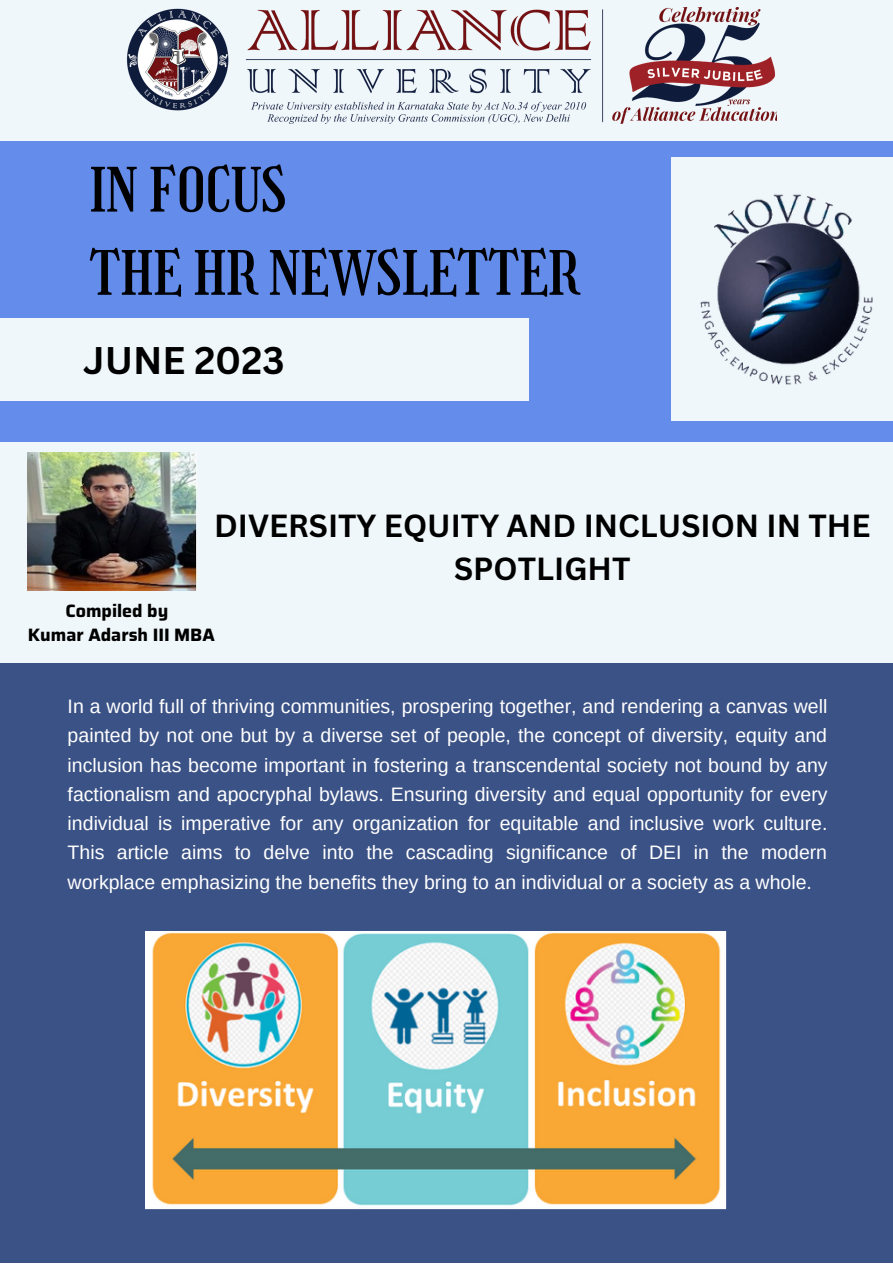
<style>
.page{position:relative;width:893px;height:1264px;background:#fff}
.page>*{position:absolute;margin:0;border:0;box-sizing:border-box;transform-origin:0 0}
.t1{font:59.7px "Girassol";color:#000}
.t2{font:700 37.5px "Canva Sans";color:#000}
.t3{font:700 31.05px/42.8px "Canva Sans";color:#000;text-align:center}
.t4{font:19.5px/29.2px "Arimo";color:#fff;text-align:justify}
.t5{font:700 18px "Saira";color:#000}
</style>
<div class="page">
<div style="left:0;top:0;width:892px;height:1262px;background:#f0f7fa"></div>
<div style="left:0;top:141px;width:892px;height:300px;background:#638ceb"></div>
<div style="left:0;top:318px;width:528px;height:83px;background:#f0f7fa"></div>
<img style="left:126px;top:8px;width:650px;height:116px">
<div style="left:671px;top:157px;width:221px;height:264px;background:#f0f7fa"></div>
<img style="left:700px;top:194px;width:173px;height:191px">
<div style="left:0;top:662px;width:892px;height:600px;background:#3b5286"></div>
<img style="left:27px;top:452px;width:169px;height:139px">
<img style="left:146px;top:931px;width:580px;height:278px">
<p class="t1" style="left:89px;top:155px;width:198px">IN FOCUS</p>
<p class="t1" style="left:89px;top:238px;width:492px">THE HR NEWSLETTER</p>
<p class="t2" style="left:83px;top:333px;width:203px">JUNE 2023</p>
<p class="t3" style="left:214px;top:503px;width:657px">DIVERSITY EQUITY AND INCLUSION IN THE<br>SPOTLIGHT</p>
<p class="t5" style="left:66px;top:596px;width:104px">Compiled by</p>
<p class="t5" style="left:28px;top:621px;width:188px">Kumar Adarsh III MBA</p>
<p class="t4" style="left:68px;top:691px;width:761px">In a world full of thriving communities, prospering together, and rendering a canvas well painted by not one but by a diverse set of people, the concept of diversity, equity and inclusion has become important in fostering a transcendental society not bound by any factionalism and apocryphal bylaws. Ensuring diversity and equal opportunity for every individual is imperative for any organization for equitable and inclusive work culture.<br>This article aims to delve into the cascading significance of DEI in the modern workplace emphasizing the benefits they bring to an individual or a society as a whole.</p>
</div>
